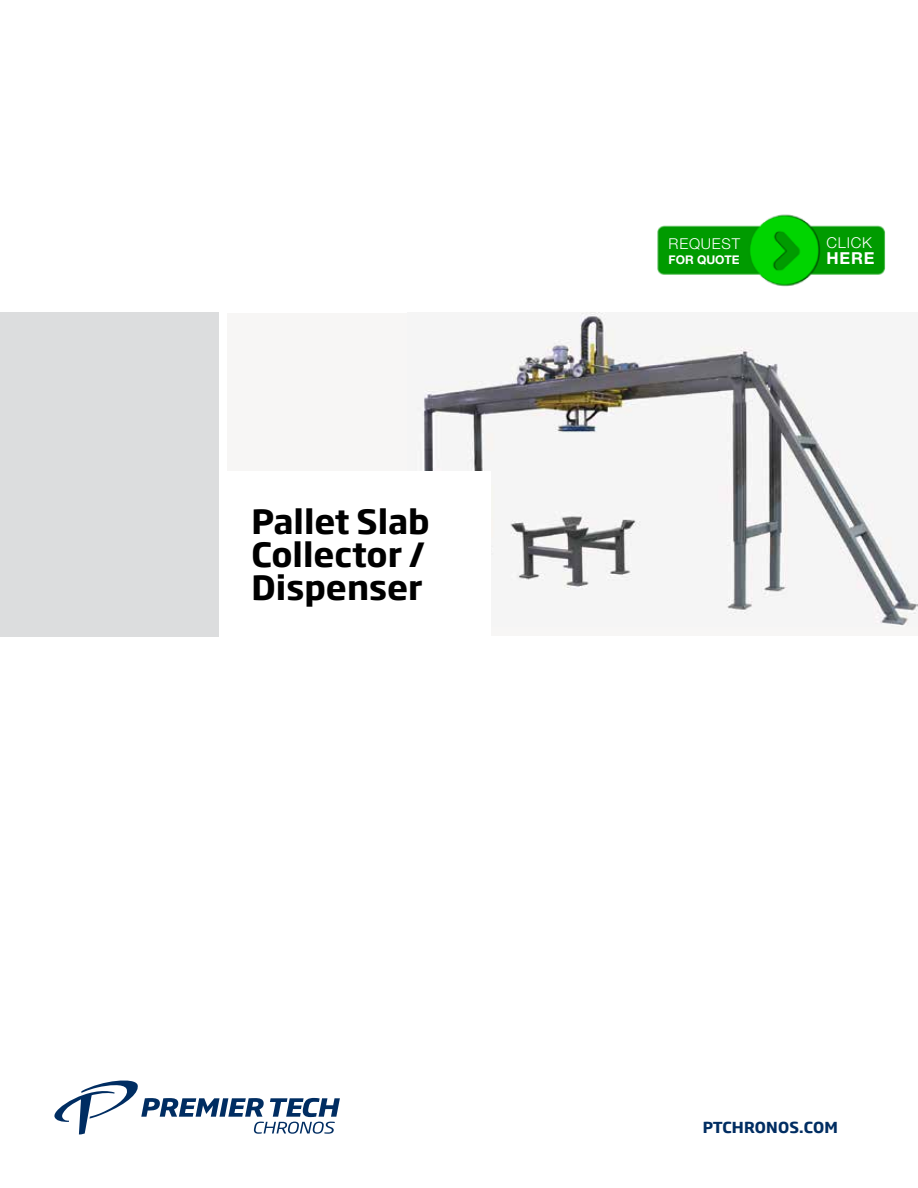
<style>
.page{position:relative;width:918px;height:1188px;background:#fff}
.page>*{position:absolute;margin:0;border:0;box-sizing:border-box;transform-origin:0 0}
.t1{font:700 33px/33px "Soho Gothic Pro";color:#000}
.t2{font:700 16.5px "Helvetica Neue LT Std";color:#fff}
.t3{font:700 15px "Soho Gothic Pro";letter-spacing:.015em;color:#002d62}
.t4{font:300 15px "Helvetica Neue LT Std";letter-spacing:.05em;color:#fff}
.t5{font:700 12px "Helvetica Neue LT Std";color:#fff}
</style>
<div class="page">
<div style="left:227px;top:313px;width:691px;height:322px;background:#f7f6f5"></div>
<img style="left:424px;top:313px;width:494px;height:313px">
<div style="left:227px;top:471px;width:263px;height:164px;background:#fff"></div>
<div style="left:0;top:313px;width:219px;height:324px;background:#dcddde"></div>
<svg style="left:54px;top:1080px;width:286px;height:55px"></svg>
<img style="left:657px;top:214px;width:229px;height:73px">
<p class="t1" style="left:252px;top:503px;width:180px">Pallet Slab<br>Collector /<br>Dispenser</p>
<p class="t4" style="left:669px;top:234px;width:73px">REQUEST</p>
<p class="t5" style="left:669px;top:252px;width:73px">FOR QUOTE</p>
<p class="t4" style="left:827px;top:233px;width:47px">CLICK</p>
<p class="t2" style="left:827px;top:248px;width:49px">HERE</p>
<p class="t3" style="left:703px;top:1116px;width:137px">PTCHRONOS.COM</p>
</div>
